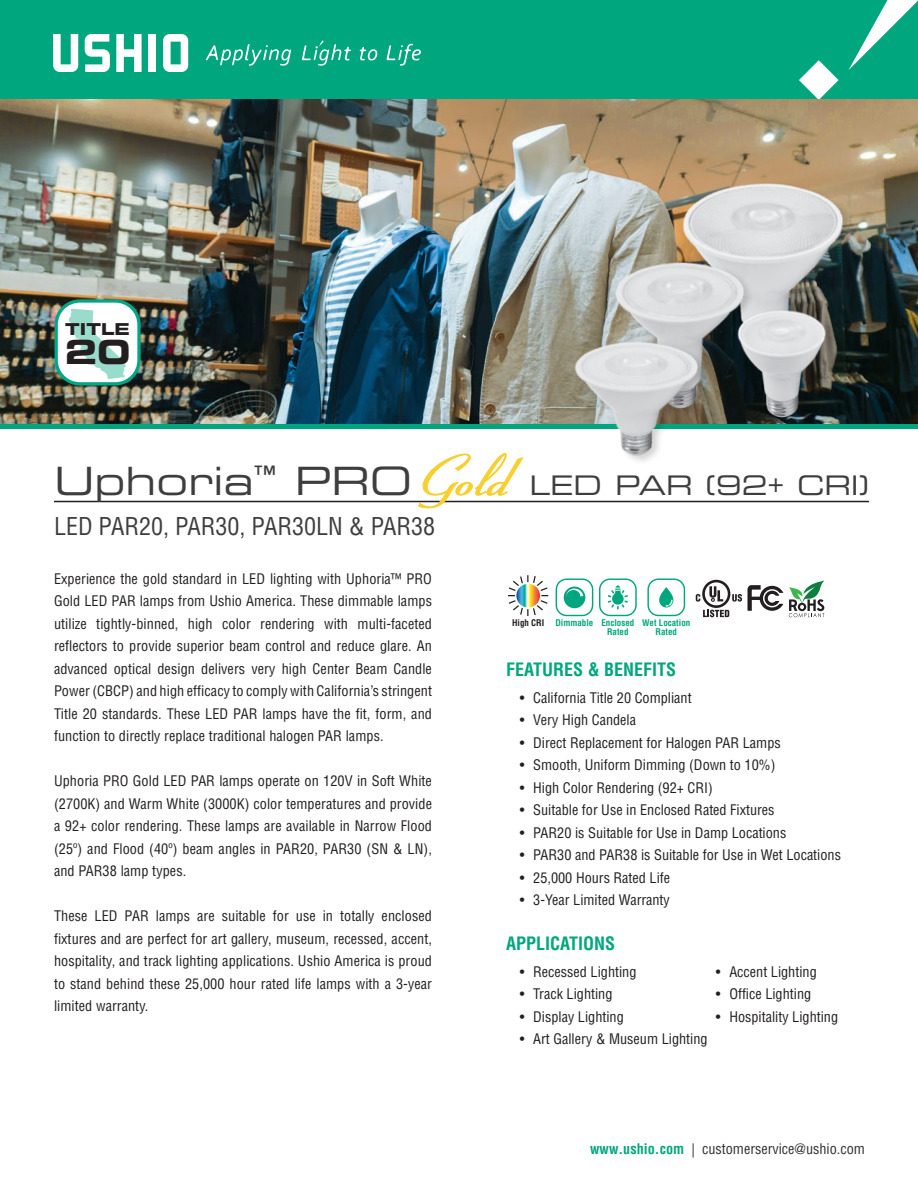
<style>
.page{position:relative;width:918px;height:1188px;background:#fff}
.page>*{position:absolute;margin:0;border:0;box-sizing:border-box;transform-origin:0 0}
.t1{font:33.15px "Eurostile LT Std Bold Ex 2";color:#231f20}
.t2{font:27px "Eurostile LT Std Ex 2";color:#3e3e3f}
.t3{font:condensed 24px "Helvetica LT Std";color:#3e3e3f}
.t4{font:700 condensed 18px "Helvetica LT Std";color:#00a77e}
.t5{font:16.5px "Eurostile LT Std Bold Ex 2";color:#231f20}
.t6{font:condensed 14.25px/22.5px "Helvetica LT Std";color:#231f20;text-align:justify}
.t7{font:condensed 14.25px "Helvetica LT Std";color:#312f30}
.t8{font:700 condensed 9px/9px "Helvetica LT Std";color:#00a77e;text-align:center}
.t9{font:700 condensed 9px "Helvetica LT Std";color:#231f20}
.s1{font-size:39px}
.s2{font-family:"Coronet LT Std";font-weight:700;font-style:italic;font-size:56.7px;color:#f8cf2d}
.s3{font-weight:700;color:#00a77e}
</style>
<div class="page">
<div style="left:647px;top:578px;width:38px;height:38px;border:1px solid #00a77e;border-radius:10px"></div>
<svg style="left:659px;top:587px;width:14px;height:21px"></svg>
<svg style="left:666px;top:600px;width:7px;height:7px"></svg>
<div style="left:556px;top:578px;width:37px;height:38px;border:1px solid #00a77e;border-radius:10px"></div>
<div style="left:564px;top:587px;width:21px;height:21px;background:#00a77e;border-radius:50%"></div>
<svg style="left:566px;top:589px;width:17px;height:7px"></svg>
<svg style="left:508px;top:575px;width:41px;height:41px"></svg>
<div style="left:599px;top:578px;width:38px;height:38px;border:1px solid #00a77e;border-radius:10px"></div>
<svg style="left:608px;top:585px;width:20px;height:24px"></svg>
<div style="left:702px;top:580px;width:28px;height:28px;background:#231f20;border-radius:50%"></div>
<svg style="left:705px;top:582px;width:23px;height:23px"></svg>
<svg style="left:696px;top:585px;width:87px;height:32px"></svg>
<svg style="left:789px;top:581px;width:35px;height:37px"></svg>
<div style="left:0;top:0;width:918px;height:100px;background:#00a77e"></div>
<svg style="left:163px;top:34px;width:25px;height:38px"></svg>
<svg style="left:85px;top:34px;width:25px;height:38px"></svg>
<svg style="left:116px;top:34px;width:26px;height:38px"></svg>
<div style="left:149px;top:34px;width:7px;height:38px;background:#fff"></div>
<svg style="left:53px;top:34px;width:25px;height:38px"></svg>
<svg style="left:360px;top:47px;width:17px;height:13px"></svg>
<svg style="left:387px;top:44px;width:34px;height:22px"></svg>
<svg style="left:302px;top:40px;width:49px;height:26px"></svg>
<svg style="left:206px;top:44px;width:85px;height:22px"></svg>
<svg style="left:799px;top:60px;width:40px;height:40px"></svg>
<svg style="left:849px;top:0;width:69px;height:70px"></svg>
<img style="left:0;top:100px;width:918px;height:324px">
<hr style="left:0;top:424px;width:918px;height:4px;background:#00a77e">
<div style="left:56px;top:301px;width:83px;height:83px;background:#fff;border-radius:24px"></div>
<div style="left:55px;top:299px;width:86px;height:86px;border:3px solid #00a786;border-radius:24px"></div>
<svg style="left:69px;top:309px;width:57px;height:70px"></svg>
<hr style="left:54px;top:501px;width:815px;height:1px;background:#231f20">
<img style="left:643px;top:135px;width:222px;height:242px">
<img style="left:609px;top:249px;width:148px;height:174px">
<img style="left:544px;top:301px;width:169px;height:160px">
<div style="left:736px;top:307px;width:100px;height:119px;background:#231f20;opacity:.2"></div>
<img style="left:733px;top:301px;width:94px;height:117px">
<p class="t5" style="left:65px;top:317px;width:66px">TITLE</p>
<p class="t1" style="left:65px;top:329px;width:67px">20</p>
<p class="t2" style="left:54px;top:467px;width:816px"><span class="s1">Uphoria</span><sup>™</sup> <span class="s1">PRO</span><span class="s2">Gold</span> LED PAR (92+ CRI)</p>
<p class="t3" style="left:54px;top:511px;width:383px">LED PAR20, PAR30, PAR30LN &amp; PAR38</p>
<p class="t6" style="left:54px;top:567px;width:380px">Experience the gold standard in LED lighting with Uphoria™ PRO Gold LED PAR lamps from Ushio America. These dimmable lamps utilize tightly-binned, high color rendering with multi-faceted reflectors to provide superior beam control and reduce glare. An advanced optical design delivers very high Center Beam Candle Power (CBCP) and high efficacy to comply with California’s stringent Title 20 standards. These LED PAR lamps have the fit, form, and function to directly replace traditional halogen PAR lamps.</p>
<p class="t6" style="left:54px;top:770px;width:380px">Uphoria PRO Gold LED PAR lamps operate on 120V in Soft White (2700K) and Warm White (3000K) color temperatures and provide a 92+ color rendering. These lamps are available in Narrow Flood (25º) and Flood (40º) beam angles in PAR20, PAR30 (SN &amp; LN), and PAR38 lamp types.</p>
<p class="t6" style="left:54px;top:905px;width:380px">These LED PAR lamps are suitable for use in totally enclosed fixtures and are perfect for art gallery, museum, recessed, accent, hospitality, and track lighting applications. Ushio America is proud to stand behind these 25,000 hour rated life lamps with a 3-year limited warranty.</p>
<p class="t9" style="left:512px;top:617px;width:34px">High CRI</p>
<p class="t8" style="left:555px;top:619px;width:40px">Dimmable</p>
<p class="t8" style="left:601px;top:619px;width:34px">Enclosed<br>Rated</p>
<p class="t8" style="left:642px;top:619px;width:50px">Wet Location<br>Rated</p>
<p class="t4" style="left:506px;top:658px;width:172px">FEATURES &amp; BENEFITS</p>
<p class="t6" style="left:520px;top:686px;width:173px">• California Title 20 Compliant</p>
<p class="t6" style="left:520px;top:709px;width:118px">• Very High Candela</p>
<p class="t6" style="left:520px;top:731px;width:263px">• Direct Replacement for Halogen PAR Lamps</p>
<p class="t6" style="left:520px;top:754px;width:257px">• Smooth, Uniform Dimming (Down to 10%)</p>
<p class="t6" style="left:520px;top:776px;width:195px">• High Color Rendering (92+ CRI)</p>
<p class="t6" style="left:520px;top:799px;width:256px">• Suitable for Use in Enclosed Rated Fixtures</p>
<p class="t6" style="left:520px;top:821px;width:268px">• PAR20 is Suitable for Use in Damp Locations</p>
<p class="t6" style="left:520px;top:844px;width:323px">• PAR30 and PAR38 is Suitable for Use in Wet Locations</p>
<p class="t6" style="left:520px;top:866px;width:152px">• 25,000 Hours Rated Life</p>
<p class="t6" style="left:520px;top:889px;width:152px">• 3-Year Limited Warranty</p>
<p class="t4" style="left:506px;top:933px;width:111px">APPLICATIONS</p>
<p class="t6" style="left:520px;top:960px;width:118px">• Recessed Lighting</p>
<p class="t6" style="left:520px;top:983px;width:94px">• Track Lighting</p>
<p class="t6" style="left:520px;top:1005px;width:106px">• Display Lighting</p>
<p class="t6" style="left:520px;top:1028px;width:189px">• Art Gallery &amp; Museum Lighting</p>
<p class="t6" style="left:716px;top:960px;width:102px">• Accent Lighting</p>
<p class="t6" style="left:716px;top:983px;width:97px">• Office Lighting</p>
<p class="t6" style="left:716px;top:1005px;width:124px">• Hospitality Lighting</p>
<p class="t7" style="left:590px;top:1140px;width:276px"><span class="s3">www.ushio.com</span> | customerservice@ushio.com</p>
</div>
